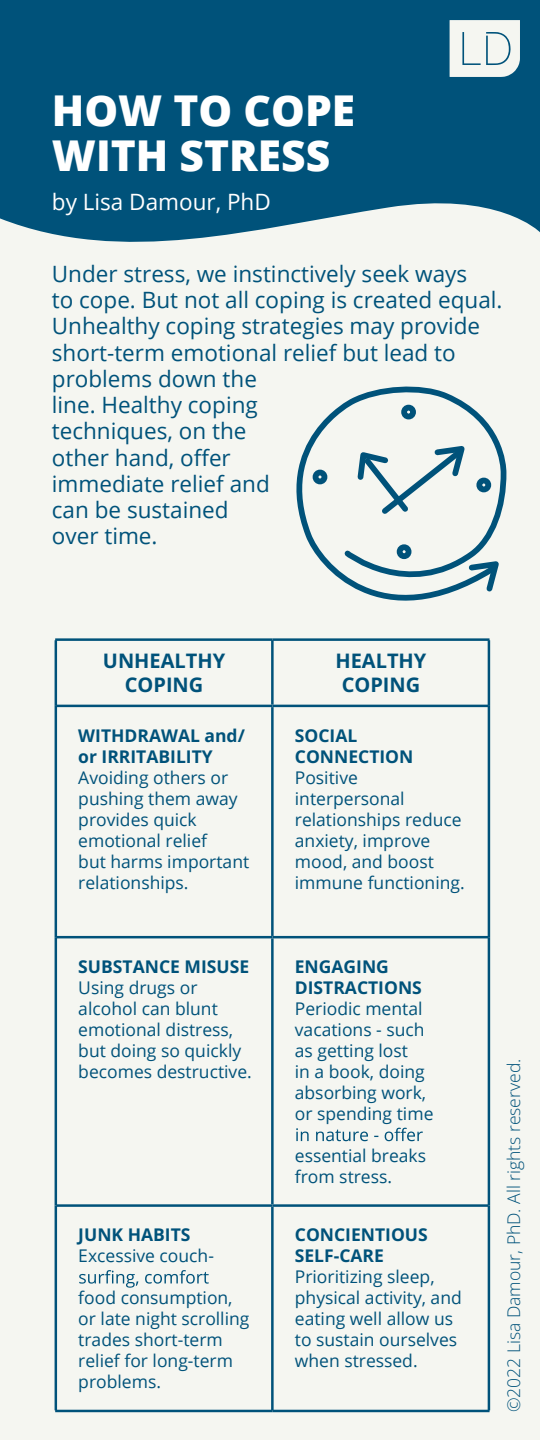
<style>
.page{position:relative;width:540px;height:1440px;background:#fff}
.page>*{position:absolute;margin:0;border:0;box-sizing:border-box;transform-origin:0 0}
.t1{font:800 42.5px/45px "Open Sans";color:#fff}
.t2{font:22.5px/26.2px "Open Sans";color:#00527a}
.t3{font:22.5px "Open Sans";color:#fff}
.t4{font:700 20px/24px "Open Sans";color:#00527a;text-align:center}
.t5{font:17.5px/21px "Open Sans";color:#00527a}
.t6{font:700 17.5px/21px "Open Sans";color:#00527a}
.t7{font:300 17.5px "Open Sans";color:#00527a}
</style>
<div class="page">
<div style="left:0;top:0;width:540px;height:190px;background:#00527a"></div>
<div style="left:0;top:190px;width:540px;height:1250px;background:#f5f6f1"></div>
<hr style="left:55px;top:638px;width:217px;height:3px;background:#00527a">
<hr style="left:55px;top:640px;width:2px;height:66px;background:#00527a">
<hr style="left:272px;top:638px;width:218px;height:3px;background:#00527a">
<hr style="left:488px;top:640px;width:2px;height:66px;background:#00527a">
<hr style="left:55px;top:706px;width:2px;height:231px;background:#00527a">
<hr style="left:488px;top:706px;width:2px;height:231px;background:#00527a">
<hr style="left:55px;top:937px;width:2px;height:269px;background:#00527a">
<hr style="left:488px;top:937px;width:2px;height:269px;background:#00527a">
<hr style="left:55px;top:1206px;width:2px;height:204px;background:#00527a">
<hr style="left:488px;top:1206px;width:2px;height:204px;background:#00527a">
<hr style="left:55px;top:1410px;width:217px;height:2px;background:#00527a">
<hr style="left:272px;top:1410px;width:218px;height:2px;background:#00527a">
<hr style="left:271px;top:640px;width:3px;height:65px;background:#00527a">
<hr style="left:56px;top:705px;width:216px;height:2px;background:#00527a">
<hr style="left:272px;top:705px;width:216px;height:2px;background:#00527a">
<hr style="left:271px;top:707px;width:3px;height:229px;background:#00527a">
<hr style="left:56px;top:936px;width:216px;height:2px;background:#00527a">
<hr style="left:272px;top:936px;width:216px;height:2px;background:#00527a">
<hr style="left:271px;top:938px;width:3px;height:266px;background:#00527a">
<hr style="left:56px;top:1204px;width:216px;height:3px;background:#00527a">
<hr style="left:272px;top:1204px;width:216px;height:3px;background:#00527a">
<hr style="left:271px;top:1207px;width:3px;height:203px;background:#00527a">
<svg style="left:296px;top:1128px;width:127px;height:13px"></svg>
<svg style="left:79px;top:1270px;width:130px;height:18px"></svg>
<svg style="left:450px;top:20px;width:70px;height:57px"></svg>
<svg style="left:273px;top:378px;width:231px;height:260px"></svg>
<svg style="left:465px;top:557px;width:39px;height:39px"></svg>
<svg style="left:354px;top:442px;width:115px;height:77px"></svg>
<div style="left:401px;top:405px;width:15px;height:14px;border:6px solid #00527a;border-radius:50%"></div>
<div style="left:397px;top:544px;width:14px;height:15px;border:6px solid #00527a;border-radius:50%"></div>
<div style="left:313px;top:470px;width:14px;height:14px;border:6px solid #00527a;border-radius:50%"></div>
<div style="left:476px;top:478px;width:15px;height:14px;border:6px solid #00527a;border-radius:50%"></div>
<h1 class="t1" style="left:52px;top:86px;width:305px">HOW TO COPE<br>WITH STRESS</h1>
<p class="t3" style="left:52px;top:186px;width:220px">by Lisa Damour, PhD</p>
<p class="t2" style="left:52px;top:260px;width:452px">Under stress, we instinctively seek ways<br>to cope. But not all coping is created equal.<br>Unhealthy coping strategies may provide short-term emotional relief but lead to problems down the<br>line. Healthy coping<br>techniques, on the<br>other hand, offer<br>immediate relief and<br>can be sustained<br>over time.</p>
<p class="t4" style="left:103px;top:649px;width:124px">UNHEALTHY<br>COPING</p>
<p class="t4" style="left:335px;top:649px;width:92px">HEALTHY<br>COPING</p>
<p class="t6" style="left:78px;top:724px;width:168px">WITHDRAWAL and/ or IRRITABILITY</p>
<p class="t5" style="left:78px;top:766px;width:172px">Avoiding others or pushing them away provides quick emotional relief<br>but harms important relationships.</p>
<p class="t6" style="left:295px;top:724px;width:120px">SOCIAL<br>CONNECTION</p>
<p class="t5" style="left:295px;top:766px;width:171px">Positive interpersonal relationships reduce anxiety, improve mood, and boost immune functioning.</p>
<p class="t6" style="left:78px;top:956px;width:172px">SUBSTANCE MISUSE</p>
<p class="t5" style="left:78px;top:977px;width:175px">Using drugs or alcohol can blunt emotional distress, but doing so quickly becomes destructive.</p>
<p class="t6" style="left:78px;top:1224px;width:114px">JUNK HABITS</p>
<p class="t5" style="left:78px;top:1245px;width:137px">Excessive couch-</p>
<p class="t5" style="left:78px;top:1287px;width:173px">food consumption, or late night scrolling trades short-term relief for long-term problems.</p>
<p class="t6" style="left:295px;top:956px;width:129px">ENGAGING<br>DISTRACTIONS</p>
<p class="t5" style="left:295px;top:998px;width:140px">Periodic mental vacations - such as getting lost<br>in a book, doing absorbing work, or spending time</p>
<p class="t5" style="left:295px;top:1145px;width:133px">essential breaks from stress.</p>
<p class="t6" style="left:295px;top:1224px;width:135px">CONCIENTIOUS<br>SELF-CARE</p>
<p class="t5" style="left:295px;top:1266px;width:169px">Prioritizing sleep, physical activity, and eating well allow us to sustain ourselves when stressed.</p>
<p class="t7" style="left:502px;top:1412px;width:355px;rotate:-90deg">©2022 Lisa Damour, PhD. All rights reserved.</p>
</div>
